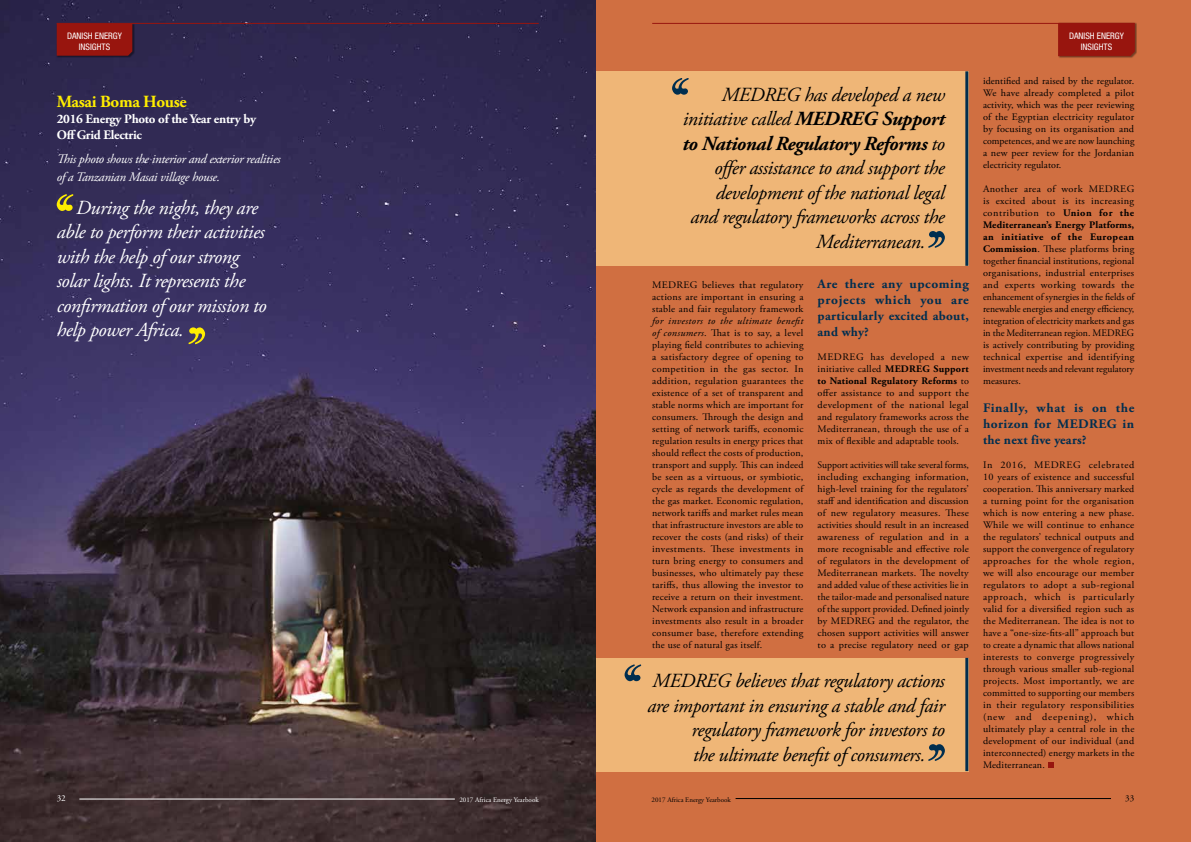
<style>
.page{position:relative;width:1191px;height:842px;background:#fff}
.page>*{position:absolute;margin:0;border:0;box-sizing:border-box;transform-origin:0 0}
.t1{font:italic 20px "Adobe Garamond Pro";letter-spacing:-.02em;color:#000}
.t2{font:italic 20px/24.5px "Adobe Garamond Pro";letter-spacing:-.02em;color:#fff}
.t3{font:italic 700 20px "Adobe Garamond Pro";letter-spacing:-.02em;color:#000}
.t4{font:700 17px "Adobe Garamond Pro";letter-spacing:-.02em;color:#ffed00}
.t5{font:700 13px/16px "Adobe Garamond Pro";letter-spacing:.03em;color:#002e4f;text-align:justify}
.t6{font:italic 13px/18px "Adobe Garamond Pro";letter-spacing:-.02em;color:#fff}
.t7{font:700 13px/16px "Adobe Garamond Pro";letter-spacing:-.02em;color:#fff}
.t8{font:10px/12px "Adobe Garamond Pro";letter-spacing:.02em;color:#000;text-align:justify}
.t9{font:condensed 9px/10.8px "Helvetica Neue LT Std";color:#fff;text-align:center}
.t10{font:9px "Adobe Garamond Pro";color:#000}
.t11{font:9px "Adobe Garamond Pro";color:#fff}
.t12{font:7px "Adobe Garamond Pro";color:#000}
.t13{font:7px "Adobe Garamond Pro";color:#fff}
.s1{font-weight:700}
.s2{font-weight:400}
.s3{font-style:italic}
</style>
<div class="page">
<div style="left:595px;top:0;width:596px;height:842px;background:#d06f41"></div>
<div style="left:596px;top:71px;width:372px;height:195px;background:#efb677"></div>
<div style="left:1057px;top:23px;width:80px;height:36px;background:#000;opacity:.45"></div>
<svg style="left:1057px;top:22px;width:78px;height:35px;background:#981910"></svg>
<hr style="left:652px;top:23px;width:482px;height:1px;background:#98150e">
<hr style="left:735px;top:798px;width:376px;height:1px;background:#000">
<svg style="left:1048px;top:762px;width:5px;height:6px"></svg>
<svg style="left:672px;top:78px;width:16px;height:17px"></svg>
<svg style="left:928px;top:231px;width:17px;height:17px"></svg>
<hr style="left:965px;top:71px;width:3px;height:195px;background:#002e4f">
<div style="left:596px;top:658px;width:372px;height:113px;background:#efb677"></div>
<svg style="left:624px;top:664px;width:17px;height:17px"></svg>
<svg style="left:928px;top:744px;width:17px;height:17px"></svg>
<hr style="left:965px;top:658px;width:3px;height:113px;background:#002e4f">
<img style="left:0;top:0;width:595px;height:842px">
<div style="left:56px;top:23px;width:78px;height:35px;background:#000;opacity:.45"></div>
<div style="left:57px;top:24px;width:75px;height:32px;background:#98150e"></div>
<hr style="left:57px;top:23px;width:482px;height:1px;background:#98150e">
<hr style="left:79px;top:798px;width:376px;height:1px;background:#fff">
<svg style="left:57px;top:194px;width:16px;height:17px"></svg>
<svg style="left:188px;top:327px;width:17px;height:17px"></svg>
<p class="t9" style="left:67px;top:30px;width:56px">DANISH ENERGY<br>INSIGHTS</p>
<h2 class="t4" style="left:57px;top:92px;width:131px">Masai Boma House</h2>
<h3 class="t7" style="left:57px;top:111px;width:201px">2016 Energy Photo of the Year entry by<br>Off Grid Electric</h3>
<h3 class="t6" style="left:57px;top:150px;width:225px">This photo shows the interior and exterior realities of a Tanzanian Masai village house.</h3>
<h1 class="t2" style="left:57px;top:196px;width:211px;text-indent:19px">During the night, they are able to perform their activities with the help of our strong solar lights. It represents the confirmation of our mission to help power Africa.</h1>
<p class="t11" style="left:57px;top:793px;width:10px">32</p>
<p class="t13" style="left:459px;top:795px;width:81px">2017 Africa Energy Yearbook</p>
<h1 class="t1" style="left:721px;top:82px;width:225px">MEDREG has developed a new</h1>
<h1 class="t1" style="left:682px;top:107px;width:264px">initiative called <span class="s1">MEDREG Support</span></h1>
<h1 class="t3" style="left:682px;top:132px;width:264px">to National Regulatory Reforms <span class="s2">to</span></h1>
<h1 class="t1" style="left:714px;top:156px;width:232px">offer assistance to and support the</h1>
<h1 class="t1" style="left:716px;top:180px;width:230px">development of the national legal</h1>
<h1 class="t1" style="left:690px;top:205px;width:256px">and regulatory frameworks across the</h1>
<h1 class="t1" style="left:816px;top:229px;width:111px">Mediterranean.</h1>
<p class="t8" style="left:652px;top:279px;width:153px">MEDREG believes that regulatory actions are important in ensuring a stable and fair regulatory framework</p>
<p class="t8" style="left:652px;top:315px;width:153px"><span class="s3">for investors to the ultimate benefit of consumers</span>. That is to say, a level playing field contributes to achieving a satisfactory degree of opening to competition in the gas sector. In addition, regulation guarantees the existence of a set of transparent and stable norms which are important for consumers. Through the design and setting of network tariffs, economic regulation results in energy prices that should reflect the costs of production, transport and supply. This can indeed be seen as a virtuous, or symbiotic, cycle as regards the development of the gas market. Economic regulation, network tariffs and market rules mean that infrastructure investors are able to recover the costs (and risks) of their investments. These investments in turn bring energy to consumers and businesses, who ultimately pay these tariffs, thus allowing the investor to receive a return on their investment.<br>Network expansion and infrastructure investments also result in a broader consumer base, therefore extending the use of natural gas itself.</p>
<h3 class="t5" style="left:817px;top:276px;width:153px">Are there any upcoming projects which you are particularly excited about, and why?</h3>
<p class="t8" style="left:817px;top:351px;width:153px">MEDREG has developed a new initiative called <span class="s1">MEDREG Support to National Regulatory Reforms</span> to offer assistance to and support the development of the national legal and regulatory frameworks across the Mediterranean, through the use of a mix of flexible and adaptable tools.</p>
<p class="t8" style="left:817px;top:459px;width:153px">Support activities will take several forms, including exchanging information, high-level training for the regulators’ staff and identification and discussion of new regulatory measures. These activities should result in an increased awareness of regulation and in a more recognisable and effective role of regulators in the development of Mediterranean markets. The novelty and added value of these activities lie in the tailor-made and personalised nature of the support provided. Defined jointly by MEDREG and the regulator, the chosen support activities will answer to a precise regulatory need or gap</p>
<h1 class="t1" style="left:652px;top:669px;width:294px">MEDREG believes that regulatory actions</h1>
<h1 class="t1" style="left:647px;top:693px;width:299px">are important in ensuring a stable and fair</h1>
<h1 class="t1" style="left:691px;top:718px;width:255px">regulatory framework for investors to</h1>
<h1 class="t1" style="left:693px;top:742px;width:234px">the ultimate benefit of consumers.</h1>
<p class="t9" style="left:1069px;top:30px;width:56px">DANISH ENERGY<br>INSIGHTS</p>
<p class="t8" style="left:983px;top:75px;width:153px">identified and raised by the regulator.<br>We have already completed a pilot activity, which was the peer reviewing of the Egyptian electricity regulator by focusing on its organisation and competences, and we are now launching a new peer review for the Jordanian electricity regulator.</p>
<p class="t8" style="left:983px;top:183px;width:153px">Another area of work MEDREG is excited about is its increasing contribution to <span class="s1">Union for the Mediterranean’s Energy Platforms, an initiative of the European Commission</span>. These platforms bring together financial institutions, regional organisations, industrial enterprises and experts working towards the enhancement of synergies in the fields of renewable energies and energy efficiency, integration of electricity markets and gas in the Mediterranean region. MEDREG is actively contributing by providing technical expertise and identifying investment needs and relevant regulatory measures.</p>
<h3 class="t5" style="left:983px;top:400px;width:153px">Finally, what is on the horizon for MEDREG in the next five years?</h3>
<p class="t8" style="left:983px;top:459px;width:153px">In 2016, MEDREG celebrated 10 years of existence and successful cooperation. This anniversary marked a turning point for the organisation which is now entering a new phase.<br>While we will continue to enhance the regulators’ technical outputs and support the convergence of regulatory approaches for the whole region, we will also encourage our member regulators to adopt a sub-regional approach, which is particularly valid for a diversified region such as the Mediterranean. The idea is not to have a “one-size-fits-all” approach but to create a dynamic that allows national interests to converge progressively through various smaller sub-regional projects. Most importantly, we are committed to supporting our members in their regulatory responsibilities (new and deepening), which ultimately play a central role in the development of our individual (and interconnected) energy markets in the Mediterranean.</p>
<p class="t12" style="left:651px;top:795px;width:81px">2017 Africa Energy Yearbook</p>
<p class="t10" style="left:1125px;top:793px;width:10px">33</p>
</div>
